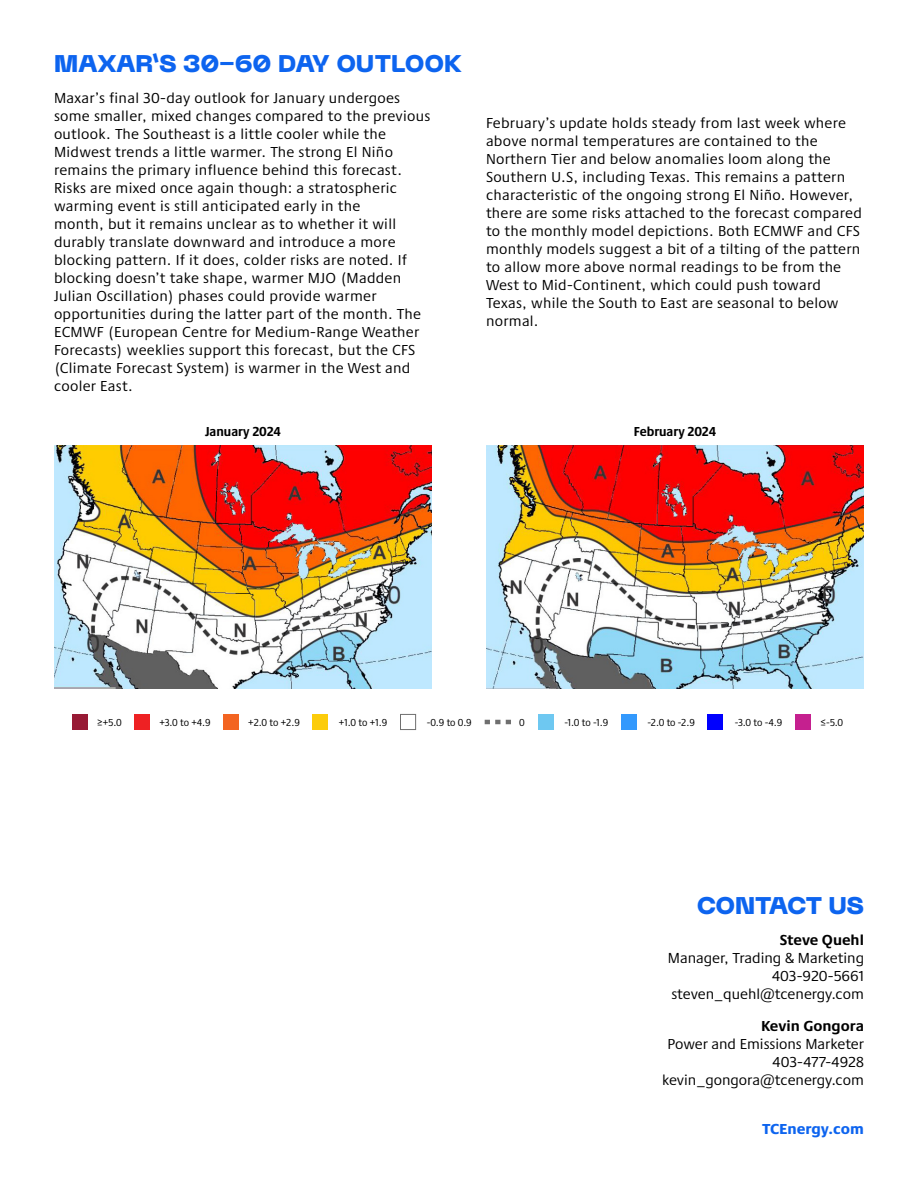
<style>
.page{position:relative;width:918px;height:1188px;background:#fff}
.page>*{position:absolute;margin:0;border:0;box-sizing:border-box;transform-origin:0 0}
.H-2{font:800 24px "PP Neue Machina";color:#0d64ef}
.Main{font:15px/18px "Praxis Next";letter-spacing:.02em;color:#000}
.Main-2{font:15px/18px "Praxis Next";color:#000;text-align:right}
.Main-3{font:700 15px "Praxis Next";color:#000}
.Main-4{font:15px "Praxis Next";letter-spacing:-.015em;color:#000}
.Main-5{font:800 15px "Praxis Next";color:#0d64ef}
.Figure_Text{font:700 condensed 13.5px "Praxis Next";color:#000}
.Map_text_box{font:condensed 10.5px "Praxis Next";color:#000}
.s1{font-weight:700}
</style>
<div class="page">
<div style="left:73px;top:714px;width:15px;height:16px;background:#981a35"></div>
<div style="left:135px;top:714px;width:15px;height:16px;background:#ee2123"></div>
<div style="left:223px;top:714px;width:16px;height:16px;background:#f36421"></div>
<div style="left:313px;top:714px;width:15px;height:16px;background:#fccc0a"></div>
<svg style="left:485px;top:720px;width:26px;height:4px"></svg>
<div style="left:538px;top:714px;width:15px;height:16px;background:#6ec8f1"></div>
<div style="left:621px;top:714px;width:15px;height:16px;background:#3399fd"></div>
<div style="left:708px;top:714px;width:15px;height:16px;background:#0000fe"></div>
<div style="left:795px;top:714px;width:15px;height:16px;background:#c5208f"></div>
<div style="left:400px;top:714px;width:16px;height:16px;border:1px solid #6f6f6f"></div>
<img style="left:486px;top:446px;width:378px;height:242px">
<img style="left:54px;top:446px;width:378px;height:242px">
<p class="H-2" style="left:54px;top:47px;width:409px">MAXAR’S 30-60 DAY OUTLOOK</p>
<p class="Main" style="left:54px;top:89px;width:378px">Maxar’s final 30-day outlook for January undergoes some smaller, mixed changes compared to the previous outlook. The Southeast is a little cooler while the Midwest trends a little warmer. The strong El Niño remains the primary influence behind this forecast.<br>Risks are mixed once again though: a stratospheric warming event is still anticipated early in the<br>month, but it remains unclear as to whether it will durably translate downward and introduce a more blocking pattern. If it does, colder risks are noted. If blocking doesn’t take shape, warmer MJO (Madden Julian Oscillation) phases could provide warmer opportunities during the latter part of the month. The ECMWF (European Centre for Medium-Range Weather Forecasts) weeklies support this forecast, but the CFS (Climate Forecast System) is warmer in the West and cooler East.</p>
<p class="Main" style="left:486px;top:113px;width:377px">February’s update holds steady from last week where above normal temperatures are contained to the Northern Tier and below anomalies loom along the Southern U.S, including Texas. This remains a pattern characteristic of the ongoing strong El Niño. However, there are some risks attached to the forecast compared to the monthly model depictions. Both ECMWF and CFS monthly models suggest a bit of a tilting of the pattern to allow more above normal readings to be from the West to Mid-Continent, which could push toward Texas, while the South to East are seasonal to below normal.</p>
<p class="Figure_Text" style="left:205px;top:420px;width:77px">January 2024</p>
<p class="Figure_Text" style="left:634px;top:420px;width:84px">February 2024</p>
<p class="Map_text_box" style="left:97px;top:714px;width:26px">≥+5.0</p>
<p class="Map_text_box" style="left:159px;top:714px;width:53px">+3.0 to +4.9</p>
<p class="Map_text_box" style="left:248px;top:714px;width:53px">+2.0 to +2.9</p>
<p class="Map_text_box" style="left:339px;top:714px;width:50px">+1.0 to +1.9</p>
<p class="Map_text_box" style="left:427px;top:714px;width:47px">-0.9 to 0.9</p>
<p class="Map_text_box" style="left:519px;top:714px;width:7px">0</p>
<p class="Map_text_box" style="left:564px;top:714px;width:45px">-1.0 to -1.9</p>
<p class="Map_text_box" style="left:648px;top:714px;width:49px">-2.0 to -2.9</p>
<p class="Map_text_box" style="left:735px;top:714px;width:49px">-3.0 to -4.9</p>
<p class="Map_text_box" style="left:820px;top:714px;width:24px">≤-5.0</p>
<p class="H-2" style="left:697px;top:889px;width:168px">CONTACT US</p>
<p class="Main-2" style="left:668px;top:931px;width:198px"><span class="s1">Steve Quehl<br></span>Manager, Trading &amp; Marketing</p>
<p class="Main-2" style="left:671px;top:967px;width:194px">403-920-5661 steven_quehl@tcenergy.com</p>
<p class="Main-3" style="left:761px;top:1014px;width:104px">Kevin Gongora</p>
<p class="Main-2" style="left:668px;top:1034px;width:198px">Power and Emissions Marketer</p>
<p class="Main-4" style="left:772px;top:1050px;width:93px">403-477-4928</p>
<p class="Main-2" style="left:662px;top:1070px;width:203px">kevin_gongora@tcenergy.com</p>
<p class="Main-5" style="left:762px;top:1117px;width:103px">TCEnergy.com</p>
</div>
